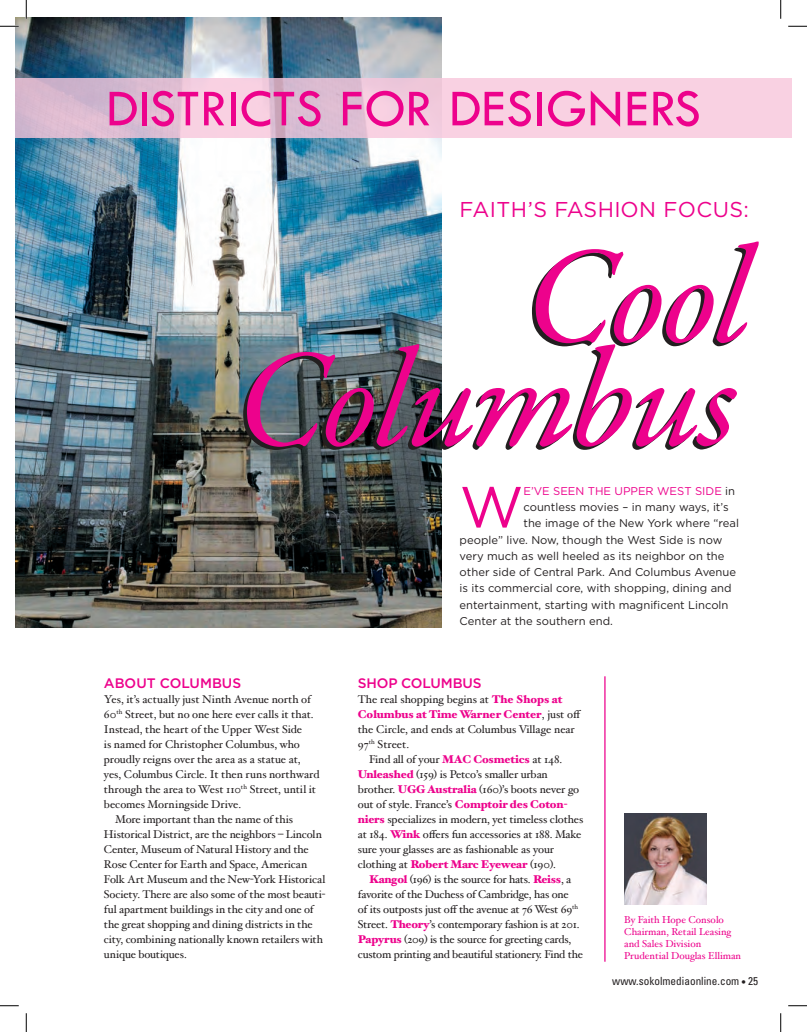
<style>
.page{position:relative;width:807px;height:1032px;background:#fff}
.page>*{position:absolute;margin:0;border:0;box-sizing:border-box;transform-origin:0 0}
.t1{font:italic 139.62px "Garamond Premr Pro";letter-spacing:-.025em;color:#ed028c}
.t2{font:italic 138.5px "Garamond Premr Pro";color:#ed028c}
.t3{font:57.62px "Gotham";color:#ed028c}
.t4{font:53.88px "Tw Cen";color:#ed028c}
.t5{font:21.38px "Gotham";letter-spacing:-.005em;color:#ed028c}
.t6{font:500 13.75px "Gotham";letter-spacing:-.005em;color:#ed028c}
.t7{font:11.25px "Hoefler Text";letter-spacing:-.01em;color:#231f20}
.t8{font:11.25px "Gotham";color:#231f20}
.t9{font:900 11.25px "Hoefler Text";color:#ed028c}
.t10{font:condensed 11.25px "Univers";color:#231f20}
.t11{font:11.25px "Gotham";color:#ed028c}
.t12{font:10px/12px "Hoefler Text";color:#ed028c}
.s1{color:#231f20}
.s2{font-weight:900;color:#ed028c}
.s3{font-weight:400;color:#231f20}
</style>
<div class="page">
<img style="left:15px;top:18px;width:426px;height:609px">
<img style="left:624px;top:813px;width:82px;height:90px">
<hr style="left:604px;top:676px;width:1px;height:285px;background:#ed028c">
<svg style="left:15px;top:78px;width:776px;height:60px;background:#edc8db"></svg>
<svg style="left:0;top:25px;width:19px;height:2px"></svg>
<svg style="left:788px;top:25px;width:18px;height:2px"></svg>
<svg style="left:0;top:1005px;width:19px;height:1px"></svg>
<svg style="left:788px;top:1005px;width:18px;height:1px"></svg>
<svg style="left:25px;top:0;width:2px;height:19px"></svg>
<svg style="left:25px;top:1013px;width:2px;height:18px"></svg>
<svg style="left:780px;top:0;width:1px;height:19px"></svg>
<svg style="left:780px;top:1013px;width:1px;height:18px"></svg>
<h3 class="t4" style="left:106px;top:76px;width:567px">DISTRICTS FOR DESIGNERS</h3>
<h3 class="t5" style="left:459px;top:197px;width:291px">Faith’s Fashion Focus:</h3>
<h2 class="t2" style="left:524px;top:210px;width:228px">Cool</h2>
<h1 class="t1" style="left:235px;top:312px;width:504px">Columbus</h1>
<p class="t6" style="left:104px;top:675px;width:139px">ABOUT COLUMBUS</p>
<p class="t7" style="left:104px;top:692px;width:208px">Yes, it’s actually just Ninth Avenue north of</p>
<p class="t7" style="left:104px;top:707px;width:211px">60<sup>th</sup> Street, but no one here ever calls it that.</p>
<p class="t7" style="left:104px;top:722px;width:200px">Instead, the heart of the Upper West Side</p>
<p class="t7" style="left:104px;top:737px;width:197px">is named for Christopher Columbus, who</p>
<p class="t7" style="left:104px;top:752px;width:198px">proudly reigns over the area as a statue at,</p>
<p class="t7" style="left:104px;top:767px;width:217px">yes, Columbus Circle. It then runs northward</p>
<p class="t7" style="left:104px;top:782px;width:213px">through the area to West 110<sup>th</sup> Street, until it</p>
<p class="t7" style="left:104px;top:797px;width:139px">becomes Morningside Drive.</p>
<p class="t7" style="left:115px;top:812px;width:179px">More important than the name of this</p>
<p class="t7" style="left:104px;top:827px;width:219px">Historical District, are the neighbors – Lincoln</p>
<p class="t7" style="left:104px;top:842px;width:206px">Center, Museum of Natural History and the</p>
<p class="t7" style="left:104px;top:857px;width:205px">Rose Center for Earth and Space, American</p>
<p class="t7" style="left:104px;top:872px;width:223px">Folk Art Museum and the New-York Historical</p>
<p class="t7" style="left:104px;top:887px;width:223px">Society. There are also some of the most beauti-</p>
<p class="t7" style="left:104px;top:902px;width:211px">ful apartment buildings in the city and one of</p>
<p class="t7" style="left:104px;top:917px;width:210px">the great shopping and dining districts in the</p>
<p class="t7" style="left:104px;top:932px;width:220px">city, combining nationally known retailers with</p>
<p class="t7" style="left:104px;top:947px;width:84px">unique boutiques.</p>
<h3 class="t3" style="left:459px;top:475px;width:65px">W</h3>
<p class="t11" style="left:523px;top:484px;width:213px">e’ve seen the Upper West Side <span class="s1">in</span></p>
<p class="t8" style="left:523px;top:500px;width:207px">countless movies – in many ways, it’s</p>
<p class="t8" style="left:523px;top:517px;width:217px">the image of the New York where “real</p>
<p class="t8" style="left:459px;top:533px;width:264px">people” live. Now, though the West Side is now</p>
<p class="t8" style="left:459px;top:549px;width:266px">very much as well heeled as its neighbor on the</p>
<p class="t8" style="left:459px;top:565px;width:278px">other side of Central Park. And Columbus Avenue</p>
<p class="t8" style="left:459px;top:582px;width:273px">is its commercial core, with shopping, dining and</p>
<p class="t8" style="left:459px;top:598px;width:270px">entertainment, starting with magnificent Lincoln</p>
<p class="t8" style="left:459px;top:614px;width:155px">Center at the southern end.</p>
<p class="t6" style="left:358px;top:675px;width:125px">SHOP COLUMBUS</p>
<p class="t7" style="left:358px;top:692px;width:206px">The real shopping begins at <span class="s2">The Shops at</span></p>
<p class="t9" style="left:358px;top:707px;width:225px">Columbus at Time Warner Center<span class="s3">, just off</span></p>
<p class="t7" style="left:358px;top:722px;width:218px">the Circle, and ends at Columbus Village near</p>
<p class="t7" style="left:358px;top:737px;width:53px">97<sup>th</sup> Street.</p>
<p class="t7" style="left:369px;top:752px;width:194px">Find all of your <span class="s2">MAC Cosmetics</span> at 148.</p>
<p class="t7" style="left:358px;top:767px;width:191px"><span class="s2">Unleashed</span> (159) is Petco’s smaller urban</p>
<p class="t7" style="left:358px;top:782px;width:223px">brother. <span class="s2">UGG Australia</span> (160)’s boots never go</p>
<p class="t7" style="left:358px;top:797px;width:212px">out of style. France’s <span class="s2">Comptoir des Coton-</span></p>
<p class="t7" style="left:358px;top:812px;width:227px"><span class="s2">niers</span> specializes in modern, yet timeless clothes</p>
<p class="t7" style="left:358px;top:827px;width:225px">at 184. <span class="s2">Wink</span> offers fun accessories at 188. Make</p>
<p class="t7" style="left:358px;top:842px;width:197px">sure your glasses are as fashionable as your</p>
<p class="t9" style="left:358px;top:857px;width:200px"><span class="s3">clothing at</span> Robert Marc Eyewear <span class="s3">(190).</span></p>
<p class="t7" style="left:369px;top:872px;width:203px"><span class="s2">Kangol</span> (196) is the source for hats. <span class="s2">Reiss</span>, a</p>
<p class="t7" style="left:358px;top:887px;width:212px">favorite of the Duchess of Cambridge, has one</p>
<p class="t7" style="left:358px;top:902px;width:222px">of its outposts just off the avenue at 76 West 69<sup>th</sup></p>
<p class="t7" style="left:358px;top:917px;width:223px">Street. <span class="s2">Theory</span>’s contemporary fashion is at 201.</p>
<p class="t7" style="left:358px;top:932px;width:215px"><span class="s2">Papyrus</span> (209) is the source for greeting cards,</p>
<p class="t7" style="left:358px;top:947px;width:226px">custom printing and beautiful stationery. Find the</p>
<p class="t12" style="left:624px;top:913px;width:118px">By Faith Hope Consolo<br>Chairman, Retail Leasing and Sales Division<br>Prudential Douglas Elliman</p>
<p class="t10" style="left:612px;top:973px;width:147px">www.sokolmediaonline.com • 25</p>
</div>
